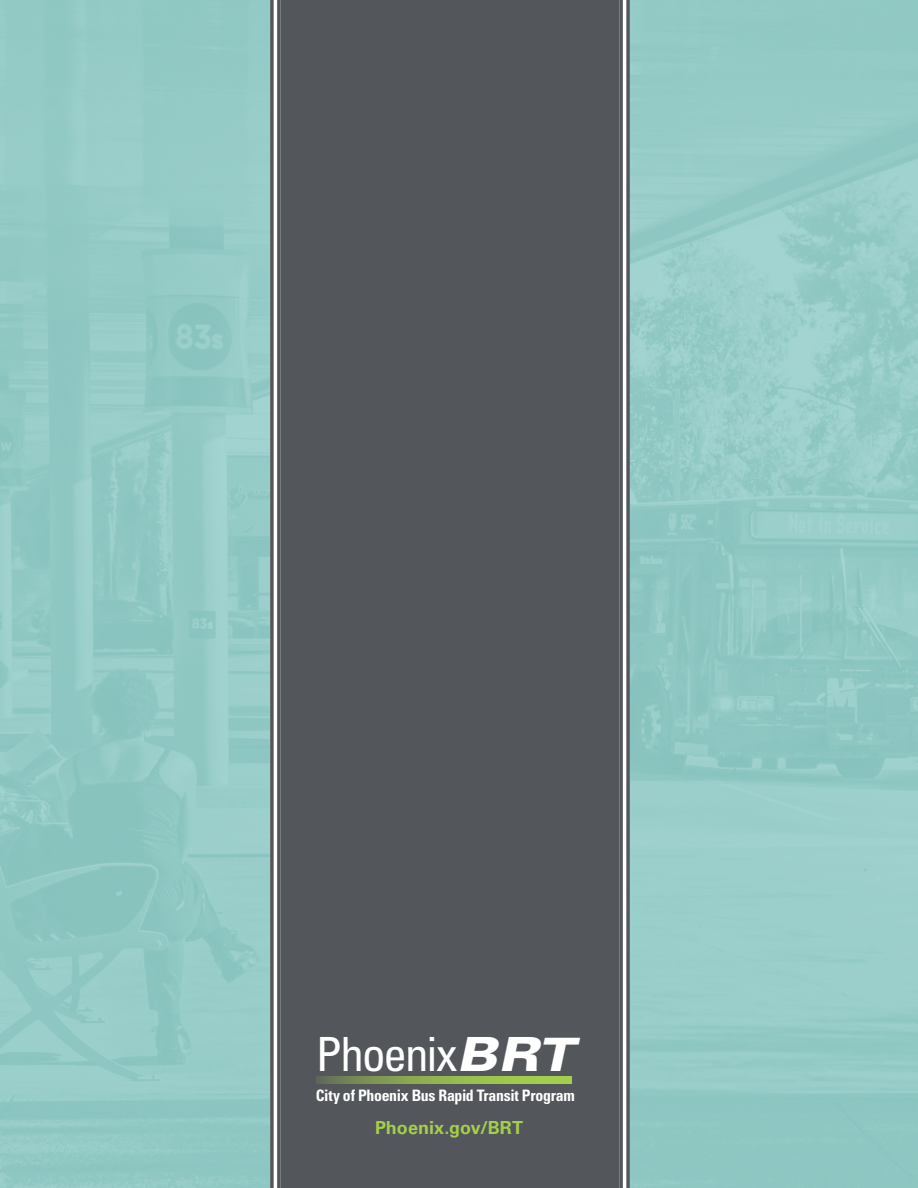
<style>
.page{position:relative;width:918px;height:1188px;background:#94cac7}
.page>*{position:absolute;margin:0;border:0;box-sizing:border-box;transform-origin:0 0}
.t1{font:condensed 47.1px "Univers LT Std";letter-spacing:-.04em;color:#fff}
.Leading_Intro_text{font:700 18px "Univers LT Std";color:#a4ce4c}
.t2{font:700 condensed 15.75px "Univers LT Std";letter-spacing:-.02em;color:#fff}
.s1{font-weight:900;font-style:italic;font-stretch:expanded}
.s2{font-weight:900;font-style:italic;font-stretch:expanded;font-size:46.05px}
</style>
<div class="page">
<svg style="left:268px;top:0;width:364px;height:1188px"></svg>
<div style="left:277px;top:0;width:346px;height:1188px;background:#53565a"></div>
<svg style="left:316px;top:1076px;width:255px;height:7px"></svg>
<p class="t1" style="left:316px;top:1025px;width:260px">Phoenix<span class="s1">BR</span><span class="s2">T</span></p>
<p class="t2" style="left:316px;top:1086px;width:260px">City of Phoenix Bus Rapid Transit Program</p>
<p class="Leading_Intro_text" style="left:375px;top:1118px;width:150px">Phoenix.gov/BRT</p>
</div>
